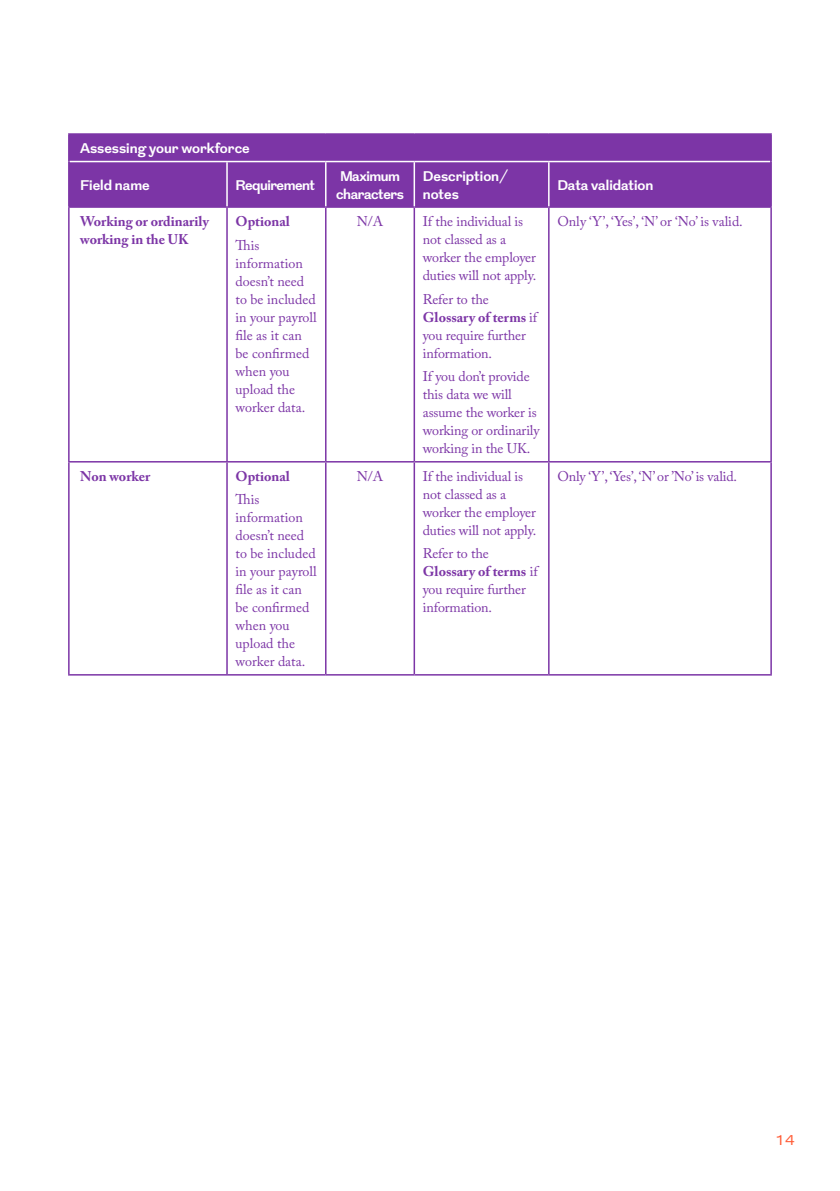
<style>
.page{position:relative;width:840px;height:1191px;background:#fff}
.page>*{position:absolute;margin:0;border:0;box-sizing:border-box;transform-origin:0 0}
.table_text{font:14px/18px "Adobe Caslon Pro";letter-spacing:-.01em;color:#7c35a6}
.t1{font:700 14px/18px "Grot";color:#fff}
.t2{font:700 14px/18px "Adobe Caslon Pro";color:#7c35a6}
.t3{font:700 14px/18px "Grot";letter-spacing:-.03em;color:#fff}
.t4{font:700 14px "Grot";letter-spacing:-.035em;color:#fff}
.t5{font:14px "Grot";color:#ff5b35}
.s1{font-weight:700}
</style>
<div class="page">
<div style="left:70px;top:135px;width:700px;height:71px;background:#7c35a6"></div>
<div style="left:70px;top:162px;width:477px;height:44px;background:#7c35a6"></div>
<hr style="left:68px;top:133px;width:159px;height:2px;background:#7c35a6">
<hr style="left:227px;top:133px;width:98px;height:2px;background:#7c35a6">
<hr style="left:325px;top:133px;width:89px;height:2px;background:#7c35a6">
<hr style="left:414px;top:133px;width:134px;height:2px;background:#7c35a6">
<hr style="left:548px;top:133px;width:223px;height:2px;background:#7c35a6">
<hr style="left:68px;top:135px;width:2px;height:26px;background:#7c35a6">
<hr style="left:68px;top:206px;width:159px;height:2px;background:#7c35a6">
<hr style="left:68px;top:208px;width:2px;height:253px;background:#7c35a6">
<hr style="left:227px;top:206px;width:98px;height:2px;background:#7c35a6">
<hr style="left:226px;top:208px;width:2px;height:253px;background:#7c35a6">
<hr style="left:325px;top:206px;width:89px;height:2px;background:#7c35a6">
<hr style="left:325px;top:208px;width:1px;height:253px;background:#7c35a6">
<hr style="left:414px;top:206px;width:134px;height:2px;background:#7c35a6">
<hr style="left:413px;top:208px;width:2px;height:253px;background:#7c35a6">
<hr style="left:548px;top:206px;width:223px;height:2px;background:#7c35a6">
<hr style="left:547px;top:208px;width:2px;height:253px;background:#7c35a6">
<hr style="left:770px;top:208px;width:1px;height:253px;background:#7c35a6">
<hr style="left:68px;top:461px;width:159px;height:1px;background:#7c35a6">
<hr style="left:68px;top:462px;width:2px;height:212px;background:#7c35a6">
<hr style="left:227px;top:461px;width:98px;height:1px;background:#7c35a6">
<hr style="left:226px;top:462px;width:2px;height:212px;background:#7c35a6">
<hr style="left:325px;top:461px;width:89px;height:1px;background:#7c35a6">
<hr style="left:325px;top:462px;width:1px;height:212px;background:#7c35a6">
<hr style="left:414px;top:461px;width:134px;height:1px;background:#7c35a6">
<hr style="left:413px;top:462px;width:2px;height:212px;background:#7c35a6">
<hr style="left:548px;top:461px;width:223px;height:1px;background:#7c35a6">
<hr style="left:547px;top:462px;width:2px;height:212px;background:#7c35a6">
<hr style="left:770px;top:462px;width:1px;height:212px;background:#7c35a6">
<hr style="left:68px;top:674px;width:159px;height:1px;background:#7c35a6">
<hr style="left:227px;top:674px;width:98px;height:1px;background:#7c35a6">
<hr style="left:325px;top:674px;width:89px;height:1px;background:#7c35a6">
<hr style="left:414px;top:674px;width:134px;height:1px;background:#7c35a6">
<hr style="left:548px;top:674px;width:223px;height:1px;background:#7c35a6">
<hr style="left:70px;top:161px;width:157px;height:1px;background:#fff">
<hr style="left:227px;top:161px;width:98px;height:1px;background:#fff">
<hr style="left:226px;top:162px;width:2px;height:44px;background:#fff">
<hr style="left:325px;top:161px;width:89px;height:1px;background:#fff">
<hr style="left:325px;top:162px;width:1px;height:44px;background:#fff">
<hr style="left:414px;top:161px;width:134px;height:1px;background:#fff">
<hr style="left:413px;top:162px;width:2px;height:44px;background:#fff">
<hr style="left:548px;top:161px;width:222px;height:1px;background:#fff">
<hr style="left:547px;top:162px;width:2px;height:44px;background:#fff">
<hr style="left:68px;top:161px;width:2px;height:45px;background:#7c35a6">
<svg style="left:770px;top:135px;width:1px;height:26px"></svg>
<hr style="left:770px;top:161px;width:1px;height:45px;background:#7c35a6">
<p class="t1" style="left:80px;top:140px;width:171px">Assessing your workforce</p>
<p class="t1" style="left:80px;top:176px;width:71px">Field name</p>
<p class="t4" style="left:235px;top:175px;width:81px">Requirement</p>
<p class="t3" style="left:336px;top:167px;width:69px">Maximum characters</p>
<p class="t1" style="left:422px;top:167px;width:87px">Description/ notes</p>
<p class="t1" style="left:557px;top:176px;width:98px">Data validation</p>
<p class="t2" style="left:80px;top:212px;width:130px">Working or ordinarily working in the UK</p>
<p class="t2" style="left:235px;top:212px;width:56px">Optional</p>
<p class="table_text" style="left:356px;top:212px;width:28px">N/A</p>
<p class="table_text" style="left:422px;top:212px;width:115px">If the individual is not classed as a worker the employer duties will not apply.</p>
<p class="table_text" style="left:422px;top:290px;width:116px">Refer to the<br><span class="s1">Glossary of terms</span> if you require further information.</p>
<p class="table_text" style="left:422px;top:367px;width:118px">If you don’t provide this data we will assume the worker is working or ordinarily working in the UK.</p>
<p class="table_text" style="left:557px;top:212px;width:187px">Only ‘Y’, ‘Yes’, ‘N’ or ‘No’ is valid.</p>
<p class="table_text" style="left:235px;top:236px;width:83px">This information doesn’t need to be included in your payroll file as it can be confirmed when you upload the worker data.</p>
<p class="t2" style="left:80px;top:467px;width:72px">Non worker</p>
<p class="t2" style="left:235px;top:467px;width:56px">Optional</p>
<p class="table_text" style="left:235px;top:490px;width:83px">This information doesn’t need to be included in your payroll file as it can be confirmed when you upload the worker data.</p>
<p class="table_text" style="left:356px;top:467px;width:28px">N/A</p>
<p class="table_text" style="left:422px;top:467px;width:115px">If the individual is not classed as a worker the employer duties will not apply.</p>
<p class="table_text" style="left:422px;top:544px;width:116px">Refer to the<br><span class="s1">Glossary of terms</span> if you require further information.</p>
<p class="table_text" style="left:557px;top:467px;width:181px">Only ‘Y’, ‘Yes’, ‘N’ or ’No’ is valid.</p>
<p class="t5" style="left:775px;top:1130px;width:21px">14</p>
</div>
